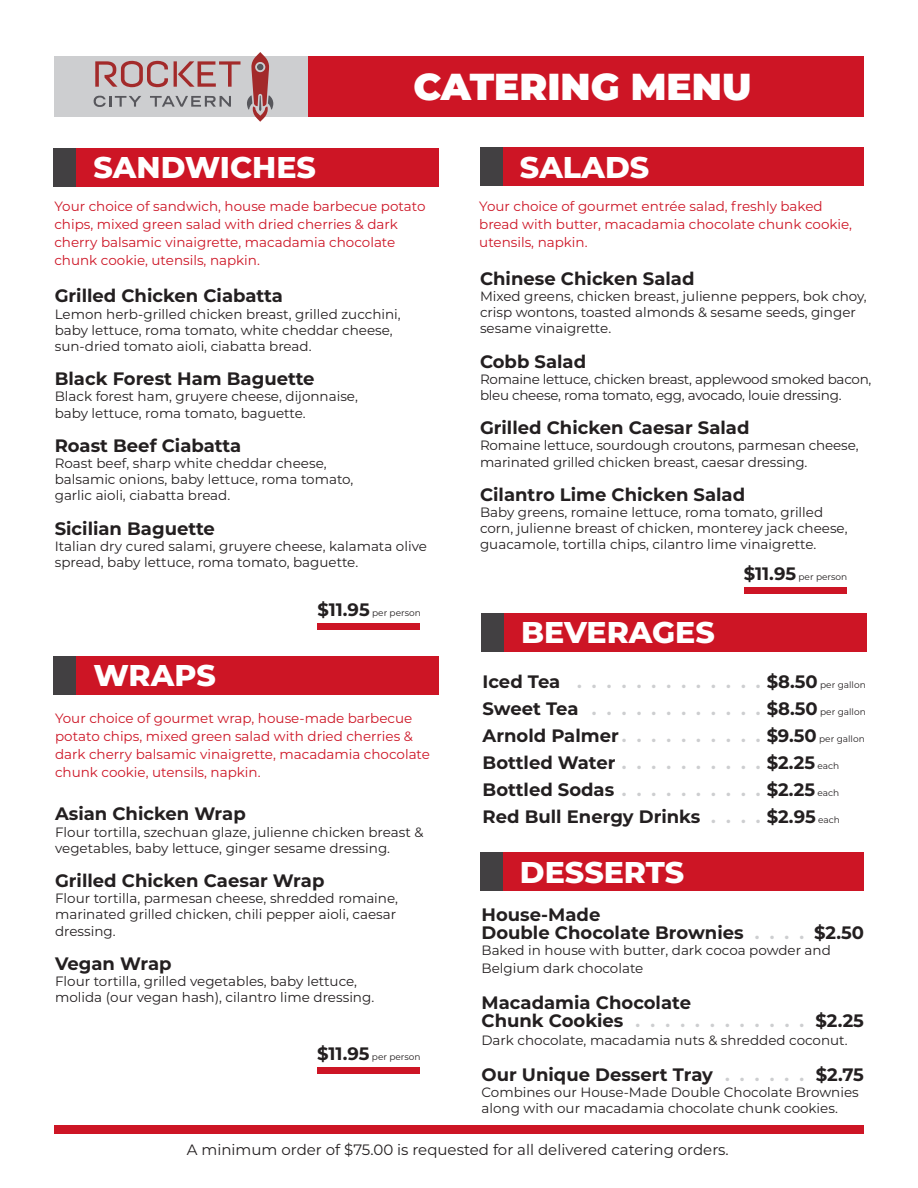
<style>
.page{position:relative;width:918px;height:1188px;background:#fff}
.page>*{position:absolute;margin:0;border:0;box-sizing:border-box;transform-origin:0 0}
.t1{font:900 37.5px "Montserrat";color:#fff}
.t2{font:800 30px "Montserrat";color:#fff}
.t3{font:700 18px "Montserrat";color:#231f20}
.t4{font:15px "Montserrat";color:#231f20}
.t5{font:13.5px/16.2px "Montserrat";color:#231f20}
.t6{font:13.5px/18px "Montserrat";color:#cd1525}
.t7{font:13.5px/16.2px "Montserrat";letter-spacing:-.02em;color:#231f20}
.t8{font:9px "Montserrat";color:#231f20}
.s1{font-weight:700;font-size:18px}
.s2{color:#cdced0}
.s3{font-weight:400;font-size:9px}
</style>
<div class="page">
<div style="left:54px;top:56px;width:810px;height:60px;background:#cd1525"></div>
<div style="left:54px;top:1125px;width:810px;height:9px;background:#cd1525"></div>
<div style="left:504px;top:613px;width:362px;height:39px;background:#cd1525"></div>
<div style="left:481px;top:613px;width:23px;height:39px;background:#424042"></div>
<div style="left:503px;top:853px;width:361px;height:38px;background:#cd1525"></div>
<div style="left:480px;top:853px;width:23px;height:38px;background:#424042"></div>
<div style="left:54px;top:56px;width:254px;height:60px;background:#cdced0"></div>
<svg style="left:95px;top:61px;width:73px;height:26px"></svg>
<svg style="left:174px;top:61px;width:67px;height:26px"></svg>
<svg style="left:150px;top:96px;width:81px;height:11px"></svg>
<svg style="left:247px;top:52px;width:26px;height:70px"></svg>
<svg style="left:94px;top:95px;width:47px;height:12px"></svg>
<div style="left:257px;top:64px;width:7px;height:6px;background:#57575c;border-radius:50%"></div>
<div style="left:503px;top:148px;width:361px;height:38px;background:#cd1525"></div>
<div style="left:480px;top:148px;width:23px;height:38px;background:#424042"></div>
<div style="left:744px;top:587px;width:103px;height:7px;background:#cd1525"></div>
<div style="left:76px;top:148px;width:363px;height:38px;background:#cd1525"></div>
<div style="left:54px;top:148px;width:22px;height:38px;background:#424042"></div>
<div style="left:76px;top:656px;width:363px;height:39px;background:#cd1525"></div>
<div style="left:54px;top:656px;width:22px;height:38px;background:#424042"></div>
<div style="left:318px;top:623px;width:102px;height:6px;background:#cd1525"></div>
<div style="left:317px;top:1067px;width:103px;height:7px;background:#cd1525"></div>
<p class="t1" style="left:413px;top:58px;width:340px">CATERING MENU</p>
<p class="t2" style="left:94px;top:145px;width:224px">SANDWICHES</p>
<p class="t2" style="left:520px;top:145px;width:131px">SALADS</p>
<p class="t6" style="left:54px;top:196px;width:373px">Your choice of sandwich, house made barbecue potato chips, mixed green salad with dried cherries &amp; dark cherry balsamic vinaigrette, macadamia chocolate chunk cookie, utensils, napkin.</p>
<p class="t3" style="left:55px;top:283px;width:230px">Grilled Chicken Ciabatta</p>
<p class="t5" style="left:55px;top:305px;width:347px">Lemon herb-grilled chicken breast, grilled zucchini,</p>
<p class="t5" style="left:55px;top:321px;width:340px">baby lettuce, roma tomato, white cheddar cheese,</p>
<p class="t5" style="left:55px;top:338px;width:258px">sun-dried tomato aioli, ciabatta bread.</p>
<p class="t3" style="left:55px;top:366px;width:261px">Black Forest Ham Baguette</p>
<p class="t5" style="left:55px;top:388px;width:305px">Black forest ham, gruyere cheese, dijonnaise,</p>
<p class="t5" style="left:55px;top:404px;width:253px">baby lettuce, roma tomato, baguette.</p>
<p class="t3" style="left:55px;top:432px;width:188px">Roast Beef Ciabatta</p>
<p class="t5" style="left:55px;top:455px;width:273px">Roast beef, sharp white cheddar cheese,</p>
<p class="t5" style="left:55px;top:471px;width:300px">balsamic onions, baby lettuce, roma tomato,</p>
<p class="t5" style="left:55px;top:487px;width:177px">garlic aioli, ciabatta bread.</p>
<p class="t3" style="left:55px;top:515px;width:162px">Sicilian Baguette</p>
<p class="t5" style="left:55px;top:537px;width:374px">Italian dry cured salami, gruyere cheese, kalamata olive spread, baby lettuce, roma tomato, baguette.</p>
<p class="t2" style="left:94px;top:654px;width:124px">WRAPS</p>
<p class="t8" style="left:317px;top:606px;width:105px"><span class="s1">$11.95</span> per person</p>
<p class="t6" style="left:55px;top:709px;width:376px">Your choice of gourmet wrap, house-made barbecue potato chips, mixed green salad with dried cherries &amp; dark cherry balsamic vinaigrette, macadamia chocolate chunk cookie, utensils, napkin.</p>
<p class="t3" style="left:55px;top:801px;width:192px">Asian Chicken Wrap</p>
<p class="t5" style="left:55px;top:823px;width:370px">Flour tortilla, szechuan glaze, julienne chicken breast &amp; vegetables, baby lettuce, ginger sesame dressing.</p>
<p class="t3" style="left:55px;top:868px;width:271px">Grilled Chicken Caesar Wrap</p>
<p class="t5" style="left:55px;top:890px;width:345px">Flour tortilla, parmesan cheese, shredded romaine, marinated grilled chicken, chili pepper aioli, caesar dressing.</p>
<p class="t3" style="left:55px;top:950px;width:118px">Vegan Wrap</p>
<p class="t5" style="left:55px;top:973px;width:304px">Flour tortilla, grilled vegetables, baby lettuce,</p>
<p class="t5" style="left:55px;top:989px;width:321px">molida (our vegan hash), cilantro lime dressing.</p>
<p class="t8" style="left:317px;top:1050px;width:105px"><span class="s1">$11.95</span> per person</p>
<p class="t6" style="left:479px;top:197px;width:374px">Your choice of gourmet entrée salad, freshly baked bread with butter, macadamia chocolate chunk cookie, utensils, napkin.</p>
<p class="t3" style="left:480px;top:265px;width:216px">Chinese Chicken Salad</p>
<p class="t5" style="left:480px;top:288px;width:388px">Mixed greens, chicken breast, julienne peppers, bok choy, crisp wontons, toasted almonds &amp; sesame seeds, ginger sesame vinaigrette.</p>
<p class="t3" style="left:480px;top:348px;width:108px">Cobb Salad</p>
<p class="t7" style="left:480px;top:370px;width:393px">Romaine lettuce, chicken breast, applewood smoked bacon, bleu cheese, roma tomato, egg, avocado, louie dressing.</p>
<p class="t3" style="left:480px;top:415px;width:271px">Grilled Chicken Caesar Salad</p>
<p class="t5" style="left:480px;top:437px;width:380px">Romaine lettuce, sourdough croutons, parmesan cheese, marinated grilled chicken breast, caesar dressing.</p>
<p class="t3" style="left:480px;top:481px;width:267px">Cilantro Lime Chicken Salad</p>
<p class="t5" style="left:480px;top:504px;width:369px">Baby greens, romaine lettuce, roma tomato, grilled corn, julienne breast of chicken, monterey jack cheese, guacamole, tortilla chips, cilantro lime vinaigrette.</p>
<p class="t2" style="left:521px;top:611px;width:195px">BEVERAGES</p>
<p class="t8" style="left:744px;top:571px;width:105px"><span class="s1">$11.95</span> per person</p>
<p class="t3" style="left:483px;top:668px;width:79px">Iced Tea</p>
<p class="t8" style="left:767px;top:678px;width:101px"><span class="s1">$8.50</span> per gallon</p>
<p class="t3" style="left:483px;top:695px;width:97px">Sweet Tea</p>
<p class="t8" style="left:767px;top:705px;width:101px"><span class="s1">$8.50</span> per gallon</p>
<p class="t3" style="left:483px;top:722px;width:262px">Arnold Palmer <span class="s2">. . . . . . . . .</span></p>
<p class="t8" style="left:767px;top:732px;width:100px"><span class="s1">$9.50</span> per gallon</p>
<p class="t3" style="left:483px;top:749px;width:135px">Bottled Water</p>
<p class="t3" style="left:767px;top:749px;width:74px">$2.25 <span class="s3">each</span></p>
<p class="t3" style="left:483px;top:776px;width:133px">Bottled Sodas</p>
<p class="t3" style="left:767px;top:776px;width:74px">$2.25 <span class="s3">each</span></p>
<p class="t3" style="left:483px;top:803px;width:219px">Red Bull Energy Drinks</p>
<p class="t3" style="left:767px;top:803px;width:75px">$2.95 <span class="s3">each</span></p>
<p class="t2" style="left:520px;top:850px;width:166px">DESSERTS</p>
<p class="t3" style="left:482px;top:901px;width:120px">House-Made</p>
<p class="t3" style="left:482px;top:919px;width:264px">Double Chocolate Brownies</p>
<p class="t3" style="left:814px;top:919px;width:51px">$2.50</p>
<p class="t5" style="left:482px;top:941px;width:351px;line-height:18px">Baked in house with butter, dark cocoa powder and<br>Belgium dark chocolate</p>
<p class="t3" style="left:482px;top:990px;width:211px">Macadamia Chocolate</p>
<p class="t3" style="left:482px;top:1008px;width:143px">Chunk Cookies</p>
<p class="t3" style="left:815px;top:1008px;width:50px">$2.25</p>
<p class="t5" style="left:482px;top:1032px;width:368px">Dark chocolate, macadamia nuts &amp; shredded coconut.</p>
<p class="t3" style="left:482px;top:1062px;width:233px">Our Unique Dessert Tray</p>
<p class="t3" style="left:816px;top:1062px;width:50px">$2.75</p>
<p class="t5" style="left:482px;top:1084px;width:379px">Combines our House-Made Double Chocolate Brownies along with our macadamia chocolate chunk cookies.</p>
<p class="t4" style="left:187px;top:1139px;width:544px">A minimum order of $75.00 is requested for all delivered catering orders.</p>
</div>
